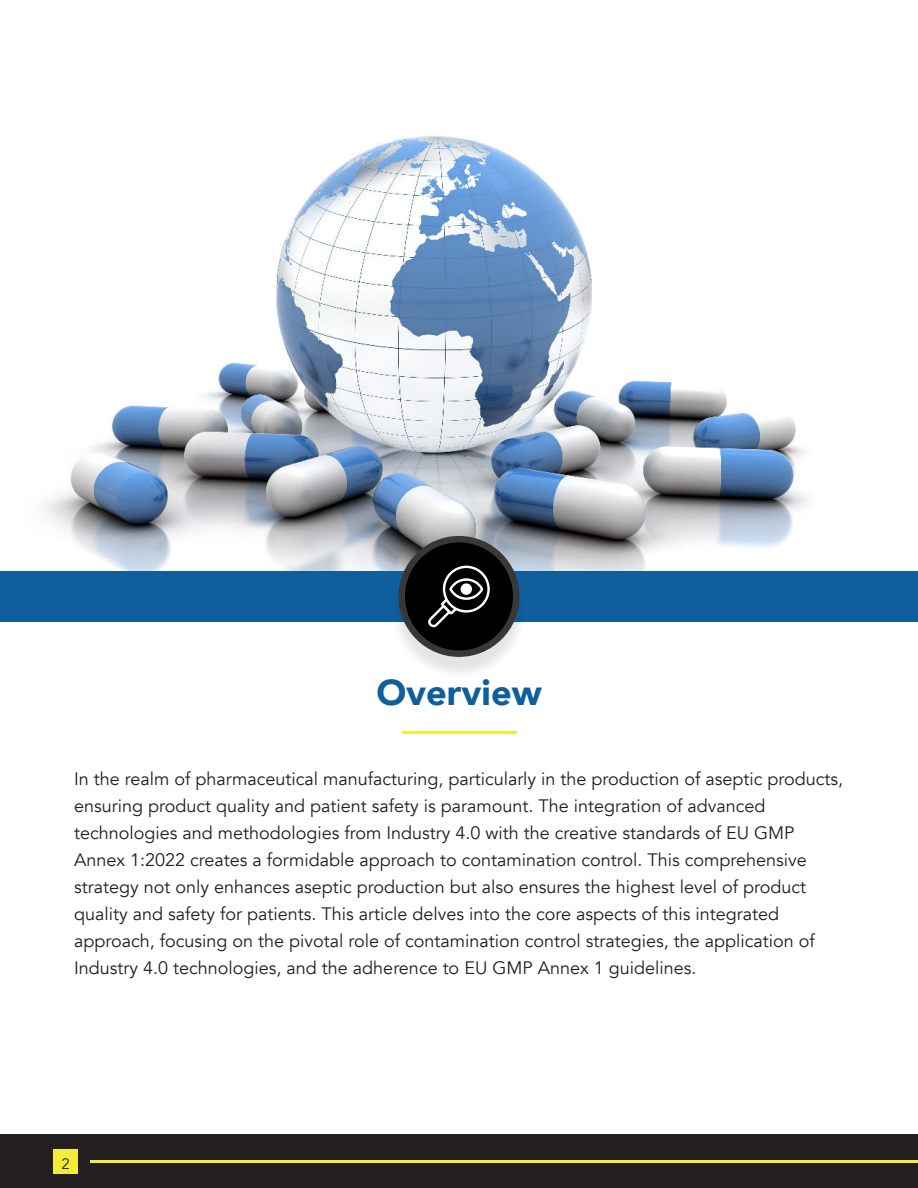
<style>
.page{position:relative;width:918px;height:1188px;background:#fff}
.page>*{position:absolute;margin:0;border:0;box-sizing:border-box;transform-origin:0 0}
.t1{font:900 36px "Avenir";color:#105f9d}
.t2{font:18px/27px "Avenir";color:#231f20}
.t3{font:15px "Avenir";color:#231f20}
</style>
<div class="page">
<img style="left:44px;top:135px;width:765px;height:436px">
<div style="left:0;top:571px;width:918px;height:51px;background:#105f9d"></div>
<div style="left:390px;top:543px;width:137px;height:137px;background:#231f20;opacity:.12"></div>
<div style="left:399px;top:536px;width:120px;height:121px;background:#383838;border-radius:50%"></div>
<div style="left:405px;top:542px;width:108px;height:108px;background:#000001;border-radius:50%"></div>
<svg style="left:428px;top:566px;width:62px;height:61px"></svg>
<div style="left:461px;top:583px;width:11px;height:12px;background:#fff;border-radius:50%"></div>
<div style="left:0;top:1134px;width:918px;height:54px;background:#231f20"></div>
<hr style="left:90px;top:1160px;width:828px;height:2px;background:#f4ed37">
<div style="left:53px;top:1149px;width:25px;height:25px;background:#f4ed37"></div>
<hr style="left:402px;top:732px;width:114px;height:2px;background:#f4ed37">
<h1 class="t1" style="left:376px;top:677px;width:167px">Overview</h1>
<p class="t2" style="left:74px;top:767px;width:770px">In the realm of pharmaceutical manufacturing, particularly in the production of aseptic products, ensuring product quality and patient safety is paramount. The integration of advanced technologies and methodologies from Industry 4.0 with the creative standards of EU GMP Annex 1:2022 creates a formidable approach to contamination control. This comprehensive strategy not only enhances aseptic production but also ensures the highest level of product quality and safety for patients. This article delves into the core aspects of this integrated approach, focusing on the pivotal role of contamination control strategies, the application of Industry 4.0 technologies, and the adherence to EU GMP Annex 1 guidelines.</p>
<p class="t3" style="left:61px;top:1157px;width:10px">2</p>
</div>
